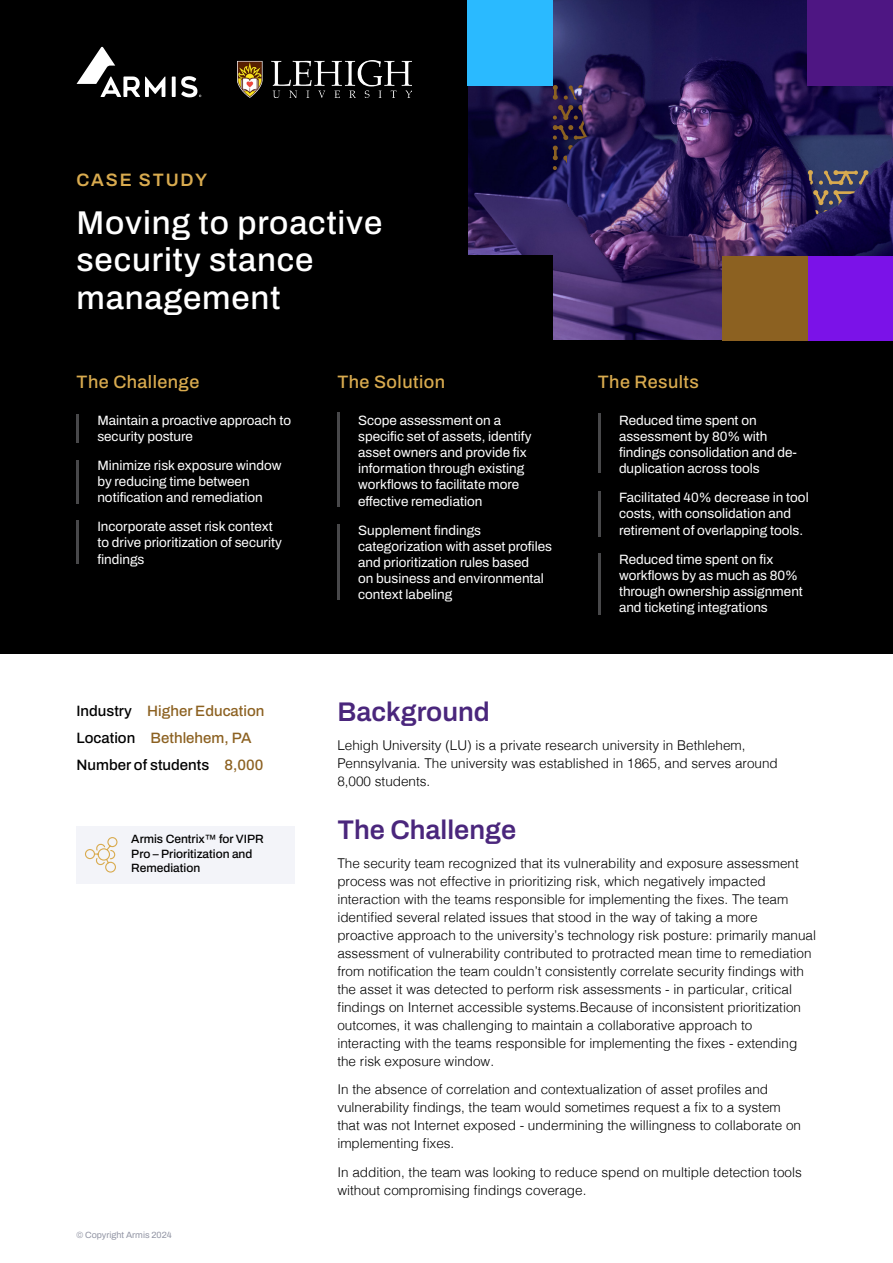
<style>
.page{position:relative;width:893px;height:1263px;background:#fff}
.page>*{position:absolute;margin:0;border:0;box-sizing:border-box;transform-origin:0 0}
.t1{font:500 33px/37.5px "Archivo";letter-spacing:.025em;color:#fff}
.t2{font:600 27px "Archivo";color:#4a267c}
.Sub_Head{font:500 18px "Archivo";letter-spacing:.025em;color:#d9ab4f}
.t3{font:600 18px "Archivo";letter-spacing:.1em;color:#d9ab4f}
.Body_main{font:500 15px "Archivo";color:#8c6121}
.Body_main-2{font:500 15px "Archivo";color:#000}
.Body_main-3{font:300 13.5px/18px "Helvetica";color:#000}
.Case_Study_Pull_Out{font:13.5px/16.2px "Archivo";color:#fff}
.Sub_Head-2{font:500 12px/14.4px "Archivo";color:#000}
.t4{font:9px "Archivo";color:#9295a4}
.s1{color:#000}
.s2{color:#8c6121}
</style>
<div class="page">
<img style="left:468px;top:0;width:255px;height:340px">
<svg style="left:553px;top:85px;width:14px;height:85px"></svg>
<div style="left:0;top:0;width:468px;height:340px;background:#000"></div>
<div style="left:0;top:340px;width:893px;height:314px;background:#000"></div>
<svg style="left:77px;top:47px;width:88px;height:50px"></svg>
<svg style="left:172px;top:76px;width:29px;height:21px"></svg>
<div style="left:468px;top:0;width:85px;height:85px;background:#2abaff"></div>
<div style="left:808px;top:255px;width:85px;height:85px;background:#7b12e8"></div>
<div style="left:723px;top:255px;width:85px;height:85px;background:#8c6121"></div>
<div style="left:468px;top:255px;width:85px;height:85px;background:#000"></div>
<img style="left:567px;top:0;width:326px;height:255px">
<div style="left:808px;top:0;width:85px;height:85px;background:#4e1683"></div>
<div style="left:77px;top:826px;width:218px;height:58px;background:#f3f4f9"></div>
<svg style="left:85px;top:837px;width:33px;height:36px"></svg>
<hr style="left:598px;top:413px;width:2px;height:59px;background:#f3f4f9">
<hr style="left:598px;top:491px;width:2px;height:46px;background:#f3f4f9">
<hr style="left:598px;top:553px;width:2px;height:62px;background:#f3f4f9">
<hr style="left:337px;top:413px;width:2px;height:94px;background:#f3f4f9">
<hr style="left:77px;top:414px;width:2px;height:28px;background:#f3f4f9">
<hr style="left:77px;top:460px;width:2px;height:43px;background:#f3f4f9">
<hr style="left:77px;top:520px;width:2px;height:43px;background:#f3f4f9">
<hr style="left:337px;top:525px;width:2px;height:75px;background:#f3f4f9">
<img style="left:237px;top:61px;width:175px;height:36px">
<p class="t3" style="left:77px;top:166px;width:132px">CASE STUDY</p>
<p class="t1" style="left:77px;top:204px;width:307px">Moving to proactive security stance management</p>
<p class="Sub_Head" style="left:77px;top:368px;width:124px">The Challenge</p>
<p class="Sub_Head" style="left:337px;top:368px;width:109px">The Solution</p>
<p class="Sub_Head" style="left:598px;top:368px;width:103px">The Results</p>
<p class="Case_Study_Pull_Out" style="left:97px;top:412px;width:195px">Maintain a proactive approach to security posture</p>
<p class="Case_Study_Pull_Out" style="left:97px;top:457px;width:186px">Minimize risk exposure window by reducing time between notification and remediation</p>
<p class="Case_Study_Pull_Out" style="left:97px;top:518px;width:186px">Incorporate asset risk context to drive prioritization of security findings</p>
<p class="Case_Study_Pull_Out" style="left:619px;top:412px;width:180px">Reduced time spent on assessment by 80% with findings consolidation and de&shy;duplication across tools</p>
<p class="Case_Study_Pull_Out" style="left:619px;top:489px;width:191px">Facilitated 40% decrease in tool costs, with consolidation and retirement of overlapping tools.</p>
<p class="Case_Study_Pull_Out" style="left:619px;top:551px;width:185px">Reduced time spent on fix workflows by as much as 80% through ownership assignment and ticketing integrations</p>
<p class="Case_Study_Pull_Out" style="left:358px;top:412px;width:175px">Scope assessment on a specific set of assets, identify asset owners and provide fix information through existing workflows to facilitate more effective remediation</p>
<p class="Case_Study_Pull_Out" style="left:358px;top:522px;width:195px">Supplement findings categorization with asset profiles and prioritization rules based<br>on business and environmental context labeling</p>
<p class="Body_main" style="left:77px;top:699px;width:189px"><span class="s1">Industry</span> Higher Education</p>
<p class="Body_main" style="left:77px;top:726px;width:176px"><span class="s1">Location</span> Bethlehem, PA</p>
<p class="Body_main-2" style="left:77px;top:753px;width:188px">Number of students <span class="s2">8,000</span></p>
<p class="Sub_Head-2" style="left:131px;top:832px;width:134px">Armis Centrix™ for VIPR<br>Pro – Prioritization and<br>Remediation</p>
<p class="t4" style="left:77px;top:1228px;width:97px">© Copyright Armis 2024</p>
<h1 class="t2" style="left:337px;top:692px;width:154px">Background</h1>
<p class="Body_main-3" style="left:337px;top:735px;width:442px">Lehigh University (LU) is a private research university in Bethlehem,<br>Pennsylvania. The university was established in 1865, and serves around<br>8,000 students.</p>
<h1 class="t2" style="left:337px;top:810px;width:180px">The Challenge</h1>
<p class="Body_main-3" style="left:337px;top:853px;width:480px">The security team recognized that its vulnerability and exposure assessment process was not effective in prioritizing risk, which negatively impacted interaction with the teams responsible for implementing the fixes. The team identified several related issues that stood in the way of taking a more proactive approach to the university’s technology risk posture: primarily manual assessment of vulnerability contributed to protracted mean time to remediation from notification the team couldn’t consistently correlate security findings with the asset it was detected to perform risk assessments - in particular, critical findings on Internet accessible systems.Because of inconsistent prioritization outcomes, it was challenging to maintain a collaborative approach to interacting with the teams responsible for implementing the fixes - extending the risk exposure window.</p>
<p class="Body_main-3" style="left:337px;top:1080px;width:465px">In the absence of correlation and contextualization of asset profiles and vulnerability findings, the team would sometimes request a fix to a system that was not Internet exposed - undermining the willingness to collaborate on implementing fixes.</p>
<p class="Body_main-3" style="left:337px;top:1162px;width:466px">In addition, the team was looking to reduce spend on multiple detection tools without compromising findings coverage.</p>
</div>
